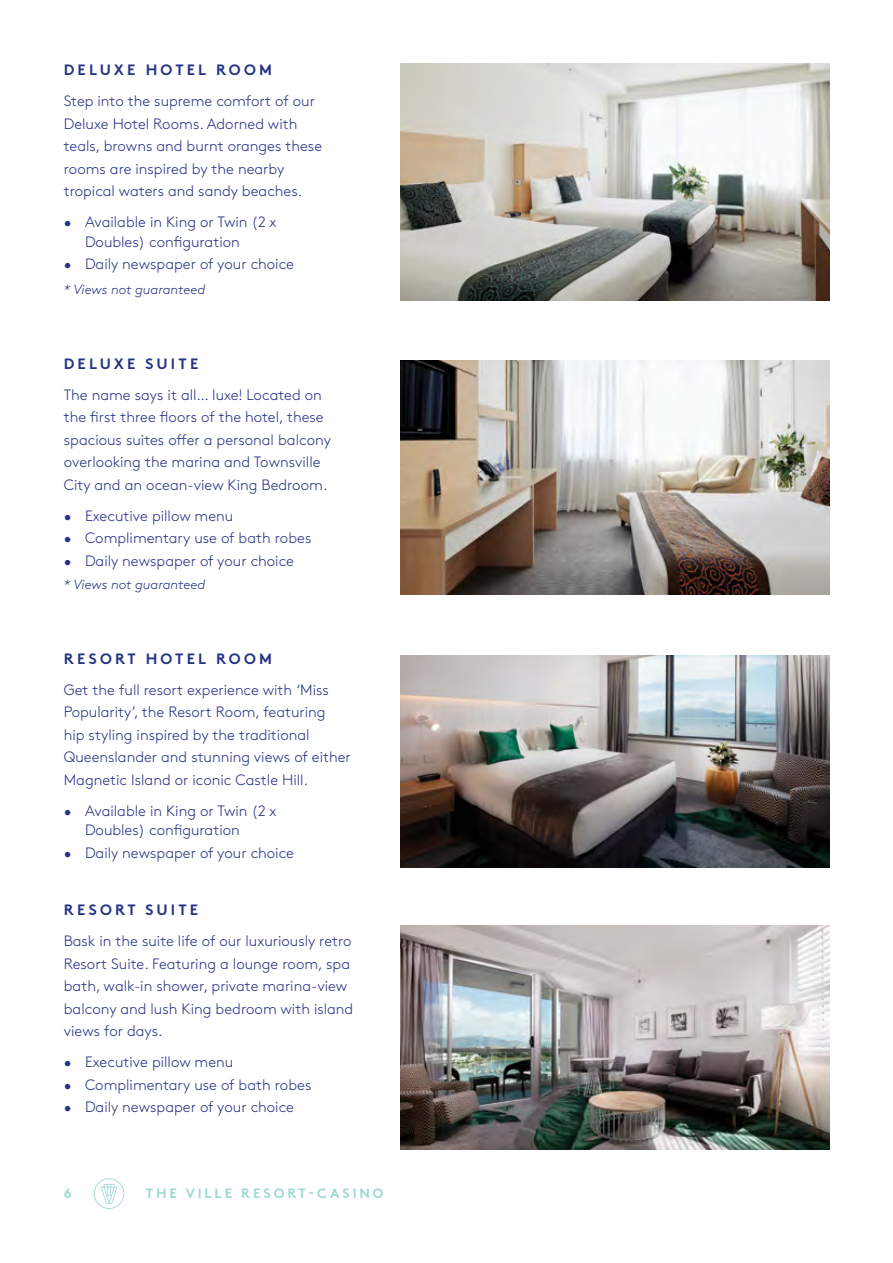
<style>
.page{position:relative;width:893px;height:1263px;background:#fff}
.page>*{position:absolute;margin:0;border:0;box-sizing:border-box;transform-origin:0 0}
.t1{font:300 15px/22.5px "Brown Std";color:#263286}
.t2{font:700 15px "Brown Std";letter-spacing:.21em;color:#263286}
.t3{font:italic 300 13.5px "Brown Std";color:#263286}
.t4{font:700 13.5px "Brown Std";letter-spacing:.21em;color:#9ed8d4}
</style>
<div class="page">
<svg style="left:94px;top:1178px;width:30px;height:31px"></svg>
<img style="left:401px;top:64px;width:428px;height:237px">
<img style="left:401px;top:360px;width:428px;height:235px">
<img style="left:401px;top:925px;width:428px;height:224px">
<img style="left:401px;top:656px;width:428px;height:212px">
<p class="t2" style="left:64px;top:61px;width:210px">DELUXE HOTEL ROOM</p>
<p class="t1" style="left:64px;top:90px;width:260px">Step into the supreme comfort of our Deluxe Hotel Rooms. Adorned with teals, browns and burnt oranges these rooms are inspired by the nearby tropical waters and sandy beaches.</p>
<p class="t1" style="left:85px;top:212px;width:193px;line-height:19.5px;text-indent:-21px">• Available in King or Twin (2 x<br>Doubles) configuration</p>
<p class="t1" style="left:64px;top:253px;width:232px">• Daily newspaper of your choice</p>
<p class="t3" style="left:64px;top:281px;width:143px">* Views not guaranteed</p>
<p class="t2" style="left:64px;top:354px;width:136px">DELUXE SUITE</p>
<p class="t1" style="left:64px;top:383px;width:269px">The name says it all… luxe! Located on the first three floors of the hotel, these spacious suites offer a personal balcony overlooking the marina and Townsville City and an ocean-view King Bedroom.</p>
<p class="t1" style="left:64px;top:504px;width:171px">• Executive pillow menu</p>
<p class="t1" style="left:64px;top:527px;width:249px">• Complimentary use of bath robes</p>
<p class="t1" style="left:64px;top:549px;width:232px">• Daily newspaper of your choice</p>
<p class="t3" style="left:64px;top:577px;width:143px">* Views not guaranteed</p>
<p class="t2" style="left:64px;top:649px;width:210px">RESORT HOTEL ROOM</p>
<p class="t1" style="left:64px;top:679px;width:289px">Get the full resort experience with ‘Miss Popularity’, the Resort Room, featuring<br>hip styling inspired by the traditional Queenslander and stunning views of either Magnetic Island or iconic Castle Hill.</p>
<p class="t1" style="left:85px;top:801px;width:193px;line-height:19.5px;text-indent:-21px">• Available in King or Twin (2 x<br>Doubles) configuration</p>
<p class="t1" style="left:64px;top:842px;width:232px">• Daily newspaper of your choice</p>
<p class="t2" style="left:64px;top:901px;width:136px">RESORT SUITE</p>
<p class="t1" style="left:64px;top:930px;width:291px">Bask in the suite life of our luxuriously retro Resort Suite. Featuring a lounge room, spa bath, walk-in shower, private marina-view balcony and lush King bedroom with island views for days.</p>
<p class="t1" style="left:64px;top:1051px;width:171px">• Executive pillow menu</p>
<p class="t1" style="left:64px;top:1074px;width:249px">• Complimentary use of bath robes</p>
<p class="t1" style="left:64px;top:1096px;width:232px">• Daily newspaper of your choice</p>
<p class="t4" style="left:64px;top:1185px;width:9px">6</p>
<p class="t4" style="left:146px;top:1185px;width:239px">THE VILLE RESORT-CASINO</p>
</div>
